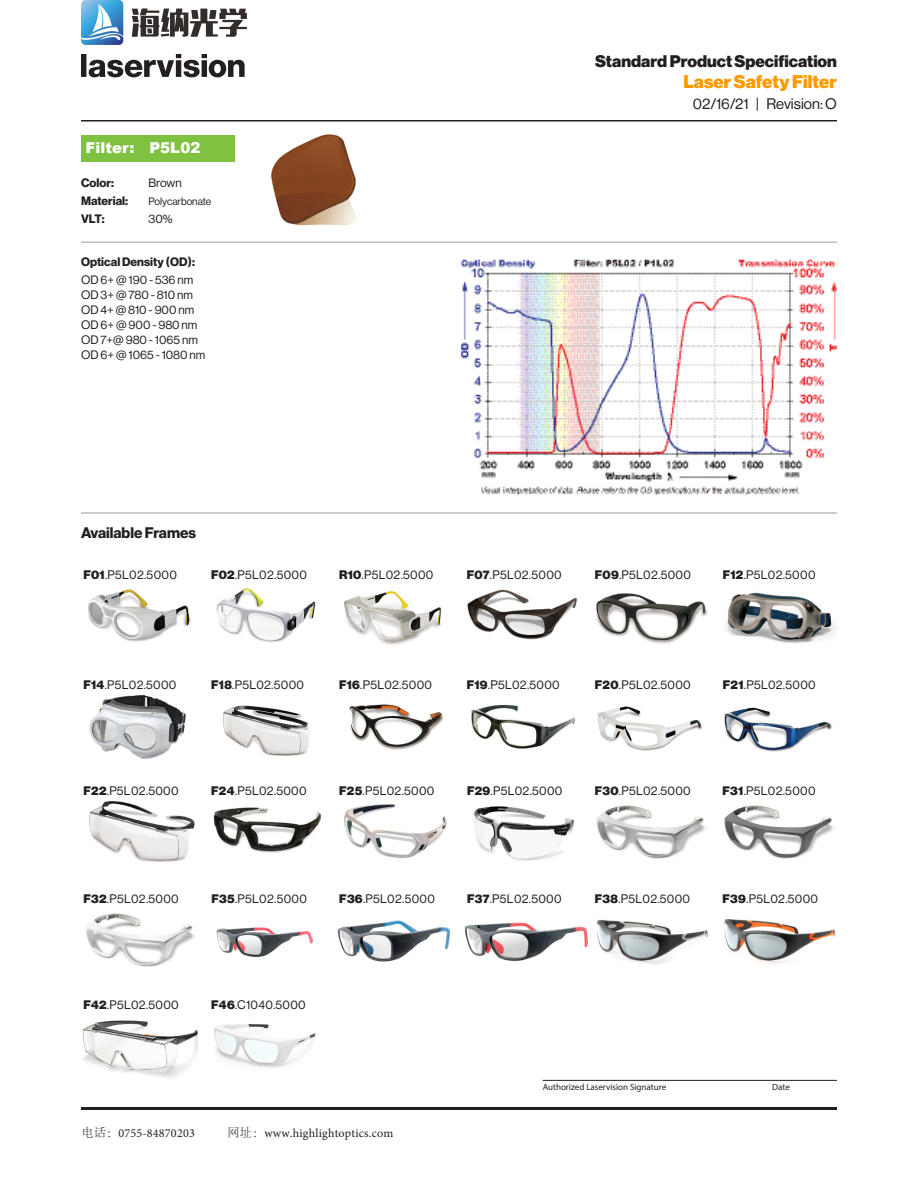
<style>
.page{position:relative;width:918px;height:1188px;background:#fff}
.page>*{position:absolute;margin:0;border:0;box-sizing:border-box;transform-origin:0 0}
.t1{font:18px "N Haas Grotesk DS Pro 95 Blk";color:#f90}
.t2{font:16.5px "N Haas Grotesk DS Pro 95 Blk";color:#231f20}
.t3{font:15px "N Haas Grotesk DS Pro 55 Rg";color:#231f20}
.t4{font:15px "N Haas Grotesk DS Pro 75 Bd";color:#231f20}
.t5{font:900 15px "Arial";color:#fff}
.t6{font:12.15px "N Haas Grotesk DS Pro 55 Rg";letter-spacing:.025em;color:#231f20}
.t7{font:12.15px "Minion Pro";letter-spacing:.015em;color:#221e1f}
.t8{font:12px "N Haas Grotesk DS Pro 55 Rg";color:#231f20}
.t9{font:12px "N Haas Grotesk DS Pro 75 Bd";color:#231f20}
.t10{font:10.5px "N Haas Grotesk DS Pro 55 Rg";letter-spacing:-.005em;color:#231f20}
.t11{font:9px "Myriad Pro";color:#231f20}
.s1{font-family:"N Haas Grotesk DS Pro 95 Blk"}
.s2{font-family:"Adobe Song Std";font-weight:300}
</style>
<div class="page">
<svg style="left:81px;top:54px;width:164px;height:23px"></svg>
<hr style="left:81px;top:1107px;width:756px;height:3px;background:#231f20">
<hr style="left:81px;top:120px;width:756px;height:2px;background:#231f20">
<hr style="left:81px;top:512px;width:756px;height:2px;background:#bcbdc0">
<hr style="left:81px;top:242px;width:756px;height:1px;background:#bcbdc0">
<hr style="left:543px;top:1080px;width:294px;height:1px;background:#231f20">
<div style="left:81px;top:135px;width:154px;height:26px;background:#7fc241"></div>
<img style="left:460px;top:259px;width:378px;height:237px">
<img style="left:88px;top:589px;width:103px;height:53px">
<img style="left:467px;top:589px;width:111px;height:51px">
<img style="left:726px;top:592px;width:110px;height:51px">
<img style="left:82px;top:1020px;width:116px;height:58px">
<img style="left:216px;top:588px;width:100px;height:54px">
<img style="left:344px;top:591px;width:98px;height:54px">
<img style="left:596px;top:593px;width:111px;height:51px">
<img style="left:223px;top:705px;width:87px;height:51px">
<img style="left:89px;top:694px;width:97px;height:66px">
<img style="left:471px;top:704px;width:104px;height:45px">
<img style="left:598px;top:706px;width:105px;height:45px">
<img style="left:349px;top:704px;width:95px;height:46px">
<img style="left:724px;top:707px;width:109px;height:45px">
<img style="left:89px;top:801px;width:106px;height:61px">
<img style="left:213px;top:807px;width:108px;height:46px">
<img style="left:473px;top:806px;width:101px;height:55px">
<img style="left:344px;top:804px;width:103px;height:55px">
<img style="left:596px;top:805px;width:110px;height:54px">
<img style="left:724px;top:805px;width:110px;height:54px">
<img style="left:271px;top:134px;width:86px;height:92px">
<img style="left:86px;top:913px;width:109px;height:54px">
<img style="left:337px;top:920px;width:113px;height:42px">
<img style="left:465px;top:922px;width:124px;height:39px">
<img style="left:216px;top:927px;width:98px;height:30px">
<img style="left:596px;top:919px;width:112px;height:45px">
<img style="left:724px;top:919px;width:112px;height:45px">
<img style="left:214px;top:1024px;width:102px;height:44px">
<img style="left:81px;top:1px;width:166px;height:44px">
<p class="t5" style="left:86px;top:137px;width:116px">Filter: P5L02</p>
<p class="t9" style="left:81px;top:176px;width:34px">Color:</p>
<p class="t8" style="left:149px;top:176px;width:35px">Brown</p>
<p class="t9" style="left:81px;top:194px;width:49px">Material:</p>
<p class="t10" style="left:149px;top:195px;width:64px">Polycarbonate</p>
<p class="t9" style="left:81px;top:212px;width:25px">VLT:</p>
<p class="t8" style="left:149px;top:212px;width:26px">30%</p>
<p class="t9" style="left:81px;top:255px;width:115px">Optical Density (OD):</p>
<p class="t8" style="left:81px;top:273px;width:114px">OD 6+ @ 190 - 536 nm</p>
<p class="t8" style="left:81px;top:288px;width:113px">OD 3+ @ 780 - 810 nm</p>
<p class="t8" style="left:81px;top:303px;width:115px">OD 4+ @ 810 - 900 nm</p>
<p class="t8" style="left:81px;top:318px;width:118px">OD 6+ @ 900 - 980 nm</p>
<p class="t8" style="left:81px;top:333px;width:118px">OD 7+@ 980 - 1065 nm</p>
<p class="t8" style="left:81px;top:348px;width:126px">OD 6+ @ 1065 - 1080 nm</p>
<p class="t2" style="left:595px;top:51px;width:243px">Standard Product Specification</p>
<p class="t1" style="left:683px;top:71px;width:155px">Laser Safety Filter</p>
<p class="t3" style="left:693px;top:95px;width:146px">02/16/21 | Revision: O</p>
<p class="t4" style="left:81px;top:524px;width:117px">Available Frames</p>
<p class="t6" style="left:83px;top:568px;width:95px"><span class="s1">F01</span>.P5L02.5000</p>
<p class="t6" style="left:467px;top:568px;width:96px"><span class="s1">F07</span>.P5L02.5000</p>
<p class="t6" style="left:723px;top:568px;width:94px"><span class="s1">F12</span>.P5L02.5000</p>
<p class="t6" style="left:211px;top:568px;width:97px"><span class="s1">F02</span>.P5L02.5000</p>
<p class="t6" style="left:339px;top:568px;width:96px"><span class="s1">R10</span>.P5L02.5000</p>
<p class="t6" style="left:595px;top:568px;width:98px"><span class="s1">F09</span>.P5L02.5000</p>
<p class="t6" style="left:83px;top:678px;width:95px"><span class="s1">F14</span>.P5L02.5000</p>
<p class="t6" style="left:211px;top:678px;width:94px"><span class="s1">F18</span>.P5L02.5000</p>
<p class="t6" style="left:339px;top:678px;width:95px"><span class="s1">F16</span>.P5L02.5000</p>
<p class="t6" style="left:467px;top:678px;width:94px"><span class="s1">F19</span>.P5L02.5000</p>
<p class="t6" style="left:595px;top:678px;width:97px"><span class="s1">F20</span>.P5L02.5000</p>
<p class="t6" style="left:723px;top:678px;width:94px"><span class="s1">F21</span>.P5L02.5000</p>
<p class="t6" style="left:83px;top:784px;width:97px"><span class="s1">F22</span>.P5L02.5000</p>
<p class="t6" style="left:211px;top:784px;width:97px"><span class="s1">F24</span>.P5L02.5000</p>
<p class="t6" style="left:339px;top:784px;width:97px"><span class="s1">F25</span>.P5L02.5000</p>
<p class="t6" style="left:467px;top:784px;width:97px"><span class="s1">F29</span>.P5L02.5000</p>
<p class="t6" style="left:595px;top:784px;width:98px"><span class="s1">F30</span>.P5L02.5000</p>
<p class="t6" style="left:723px;top:784px;width:94px"><span class="s1">F31</span>.P5L02.5000</p>
<p class="t6" style="left:83px;top:892px;width:97px"><span class="s1">F32</span>.P5L02.5000</p>
<p class="t6" style="left:211px;top:892px;width:97px"><span class="s1">F35</span>.P5L02.5000</p>
<p class="t6" style="left:339px;top:892px;width:97px"><span class="s1">F36</span>.P5L02.5000</p>
<p class="t6" style="left:467px;top:892px;width:96px"><span class="s1">F37</span>.P5L02.5000</p>
<p class="t6" style="left:595px;top:892px;width:97px"><span class="s1">F38</span>.P5L02.5000</p>
<p class="t6" style="left:723px;top:892px;width:97px"><span class="s1">F39</span>.P5L02.5000</p>
<p class="t6" style="left:83px;top:997px;width:97px"><span class="s1">F42</span>.P5L02.5000</p>
<p class="t6" style="left:211px;top:997px;width:96px"><span class="s1">F46</span>.C1040.5000</p>
<p class="t7" style="left:81px;top:1125px;width:115px"><span class="s2">电话：</span>0755-84870203</p>
<p class="t7" style="left:227px;top:1125px;width:168px"><span class="s2">网址：</span>www.highlightoptics.com</p>
<p class="t11" style="left:543px;top:1082px;width:125px">Authorized Laservision Signature</p>
<p class="t11" style="left:772px;top:1082px;width:19px">Date</p>
</div>
